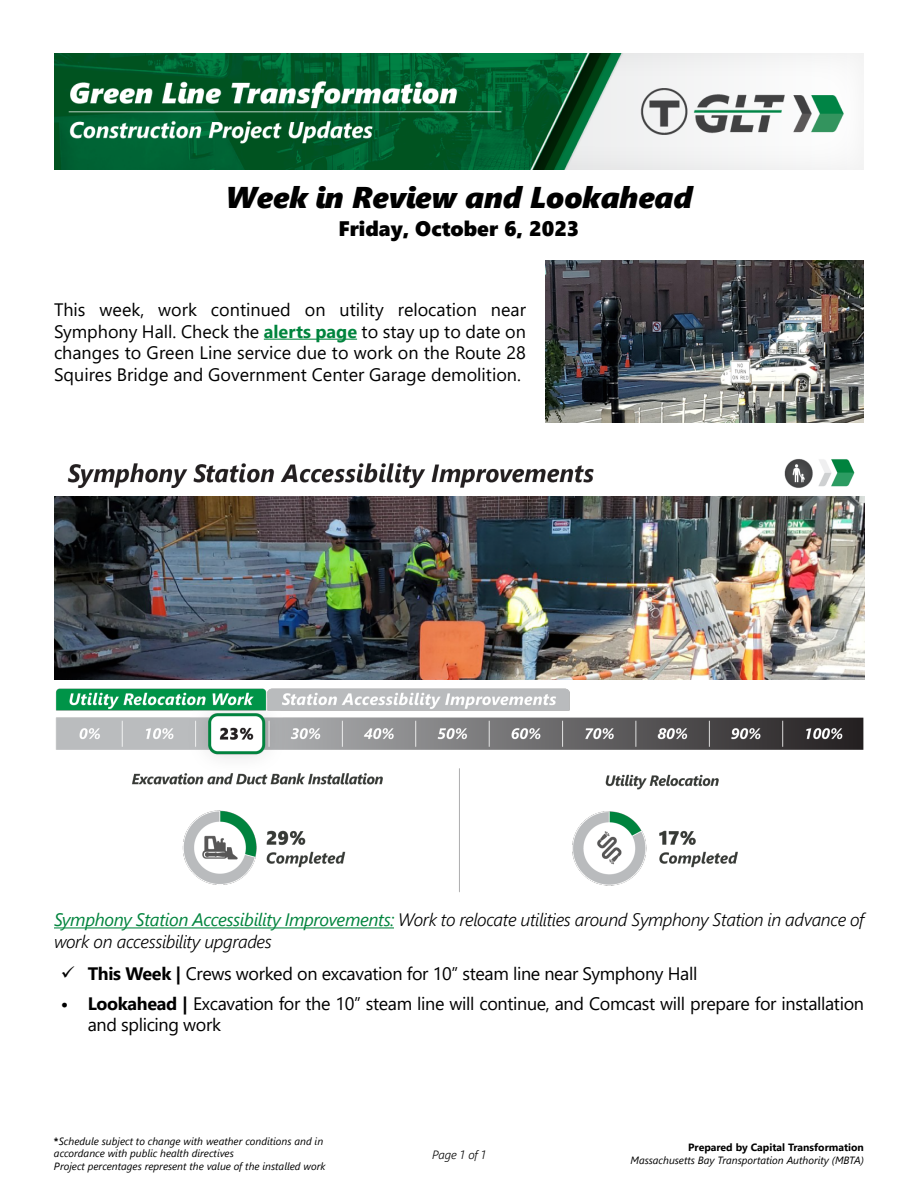
<style>
.page{position:relative;width:918px;height:1188px;background:#fff}
.page>*{position:absolute;margin:0;border:0;box-sizing:border-box;transform-origin:0 0}
.t1{font:italic 30px "Segoe UI Black";color:#000}
.t2{font:21px "Segoe UI Black";color:#000}
.t3{font:18px/21.6px "Segoe UI";letter-spacing:-.02em;color:#000;text-align:justify}
.t4{font:italic 300 18px/21.6px "Segoe UI";letter-spacing:-.02em;color:#000}
.t5{font:italic 300 12px "Segoe UI";letter-spacing:-.005em;color:#000}
.t6{font:italic 10.5px/12.6px "Segoe UI";color:#000}
.t7{font:700 10.5px "Segoe UI";color:#000}
.s1{font-weight:700;color:#00843d}
.s2{font-weight:400;color:#00843d}
.s3{font-weight:700}
.s4{font-weight:700;font-style:normal}
</style>
<div class="page">
<img style="left:54px;top:54px;width:810px;height:116px">
<hr style="left:264px;top:339px;width:93px;height:1px;background:#00843d">
<img style="left:545px;top:260px;width:319px;height:162px">
<hr style="left:54px;top:927px;width:340px;height:1px;background:#00843d">
<img style="left:67px;top:459px;width:788px;height:29px">
<img style="left:54px;top:497px;width:810px;height:182px">
<img style="left:55px;top:688px;width:809px;height:205px">
<h1 class="t1" style="left:226px;top:174px;width:468px">Week in Review and Lookahead</h1>
<h1 class="t2" style="left:338px;top:214px;width:243px">Friday, October 6, 2023</h1>
<p class="t3" style="left:54px;top:297px;width:473px">This week, work continued on utility relocation near Symphony Hall. Check the <span class="s1">alerts page</span> to stay up to date on changes to Green Line service due to work on the Route 28<br>Squires Bridge and Government Center Garage demolition.</p>
<p class="t4" style="left:54px;top:906px;width:812px"><span class="s2">Symphony Station Accessibility Improvements:</span> Work to relocate utilities around Symphony Station in advance of work on accessibility upgrades</p>
<p class="t3" style="left:88px;top:961px;width:611px"><span class="s3">This Week |</span> Crews worked on excavation for 10” steam line near Symphony Hall</p>
<p class="t3" style="left:88px;top:991px;width:778px;text-indent:-27px"><span class="s3">• Lookahead |</span> Excavation for the 10” steam line will continue, and Comcast will prepare for installation and splicing work</p>
<p class="t6" style="left:54px;top:1133px;width:273px"><span class="s4">*</span>Schedule subject to change with weather conditions and in accordance with public health directives<br>Project percentages represent the value of the installed work</p>
<p class="t5" style="left:432px;top:1143px;width:55px">Page 1 of 1</p>
<p class="t7" style="left:688px;top:1137px;width:177px">Prepared by Capital Transformation</p>
<p class="t6" style="left:630px;top:1152px;width:235px">Massachusetts Bay Transportation Authority (MBTA)</p>
</div>
